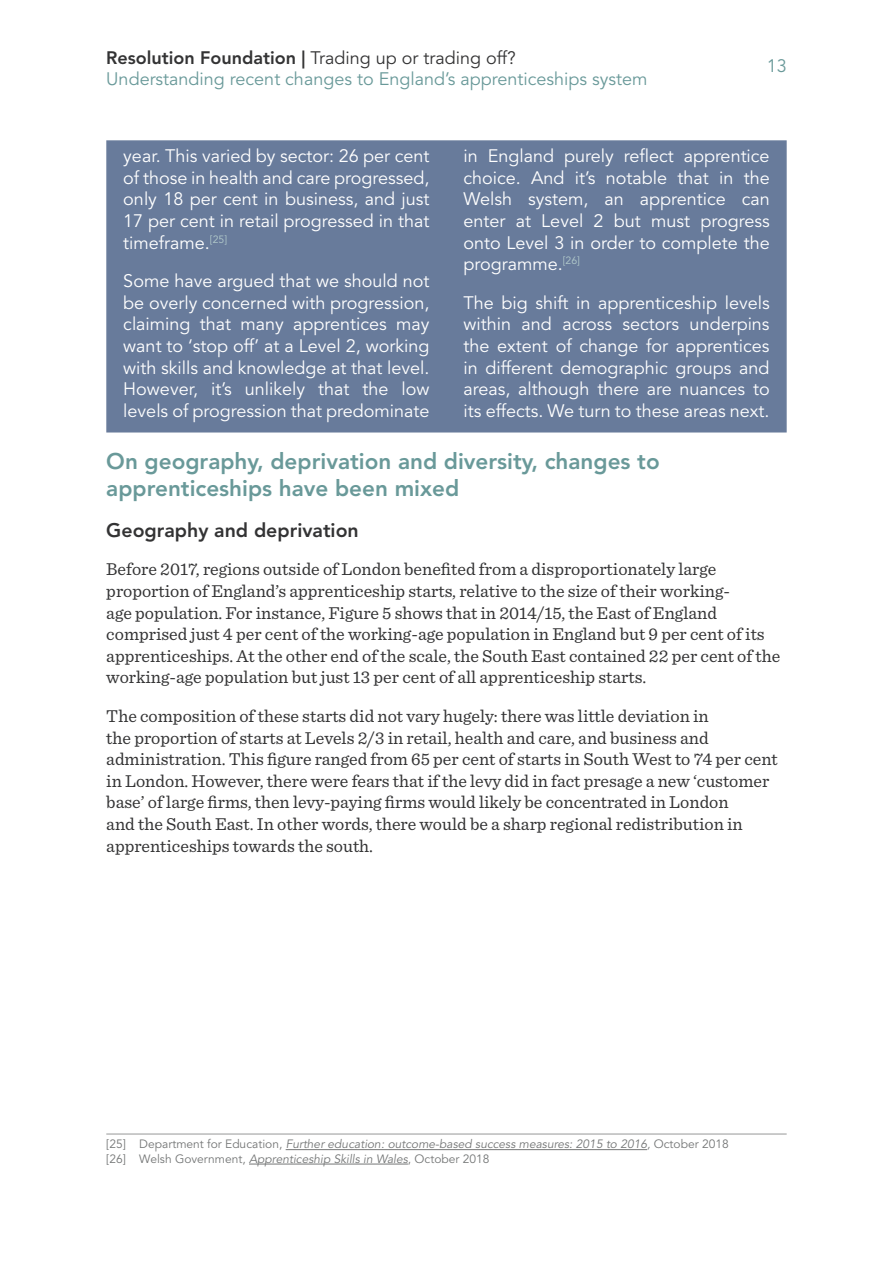
<style>
.page{position:relative;width:893px;height:1263px;background:#fff}
.page>*{position:absolute;margin:0;border:0;box-sizing:border-box;transform-origin:0 0}
.t1{font:800 22.5px/27px "Avenir LT Std";color:#699999}
.t2{font:800 19.5px "Avenir LT Std";color:#333334}
.t3{font:18px/21.6px "Sentinel";color:#333334}
.t4{font:18px/21.6px "Avenir LT Std";color:#fff;text-align:justify}
.t5{font:18px/21.6px "Avenir LT Std";color:#699999}
.t6{font:italic 12px/14.4px "Avenir LT Std";color:#747676}
.s1{font-weight:800;color:#333334}
.s2{color:#333334}
.s3{font-style:normal}
</style>
<div class="page">
<div style="left:106px;top:140px;width:681px;height:292px;background:#687b9b;border:2px solid #687b9b"></div>
<hr style="left:106px;top:1133px;width:681px;height:2px;background:#b9baba">
<hr style="left:286px;top:1149px;width:361px;height:1px;background:#747676">
<hr style="left:249px;top:1164px;width:159px;height:1px;background:#747676">
<p class="t5" style="left:106px;top:47px;width:543px"><span class="s1">Resolution Foundation |</span> <span class="s2">Trading up or trading off?<br></span>Understanding recent changes to England’s apprenticeships system</p>
<p class="t5" style="left:767px;top:55px;width:22px">13</p>
<p class="t4" style="left:463px;top:146px;width:308px">in England purely reflect apprentice choice. And it’s notable that in the Welsh system, an apprentice can enter at Level 2 but must progress onto Level 3 in order to complete the programme.<sup>[26]</sup></p>
<p class="t4" style="left:463px;top:292px;width:308px">The big shift in apprenticeship levels within and across sectors underpins the extent of change for apprentices in different demographic groups and areas, although there are nuances to its effects. We turn to these areas next.</p>
<p class="t1" style="left:106px;top:448px;width:555px">On geography, deprivation and diversity, changes to apprenticeships have been mixed</p>
<p class="t2" style="left:106px;top:518px;width:254px">Geography and deprivation</p>
<p class="t3" style="left:106px;top:557px;width:676px">Before 2017, regions outside of London benefited from a disproportionately large proportion of England’s apprenticeship starts, relative to the size of their working-<br>age population. For instance, Figure 5 shows that in 2014/15, the East of England comprised just 4 per cent of the working-age population in England but 9 per cent of its apprenticeships. At the other end of the scale, the South East contained 22 per cent of the working-age population but just 13 per cent of all apprenticeship starts.</p>
<p class="t3" style="left:106px;top:704px;width:673px">The composition of these starts did not vary hugely: there was little deviation in<br>the proportion of starts at Levels 2/3 in retail, health and care, and business and administration. This figure ranged from 65 per cent of starts in South West to 74 per cent in London. However, there were fears that if the levy did in fact presage a new ‘customer base’ of large firms, then levy-paying firms would likely be concentrated in London<br>and the South East. In other words, there would be a sharp regional redistribution in apprenticeships towards the south.</p>
<p class="t4" style="left:123px;top:146px;width:308px">year. This varied by sector: 26 per cent of those in health and care progressed, only 18 per cent in business, and just 17 per cent in retail progressed in that timeframe.<sup>[25]</sup></p>
<p class="t4" style="left:123px;top:271px;width:308px">Some have argued that we should not be overly concerned with progression, claiming that many apprentices may want to ‘stop off’ at a Level 2, working with skills and knowledge at that level.<br>However, it’s unlikely that the low levels of progression that predominate</p>
<p class="t6" style="left:106px;top:1137px;width:624px"><span class="s3">[25] Department for Education,</span> Further education: outcome-based success measures: 2015 to 2016, <span class="s3">October 2018 [26] Welsh Government,</span> Apprenticeship Skills in Wales<span class="s3">, October 2018</span></p>
</div>
